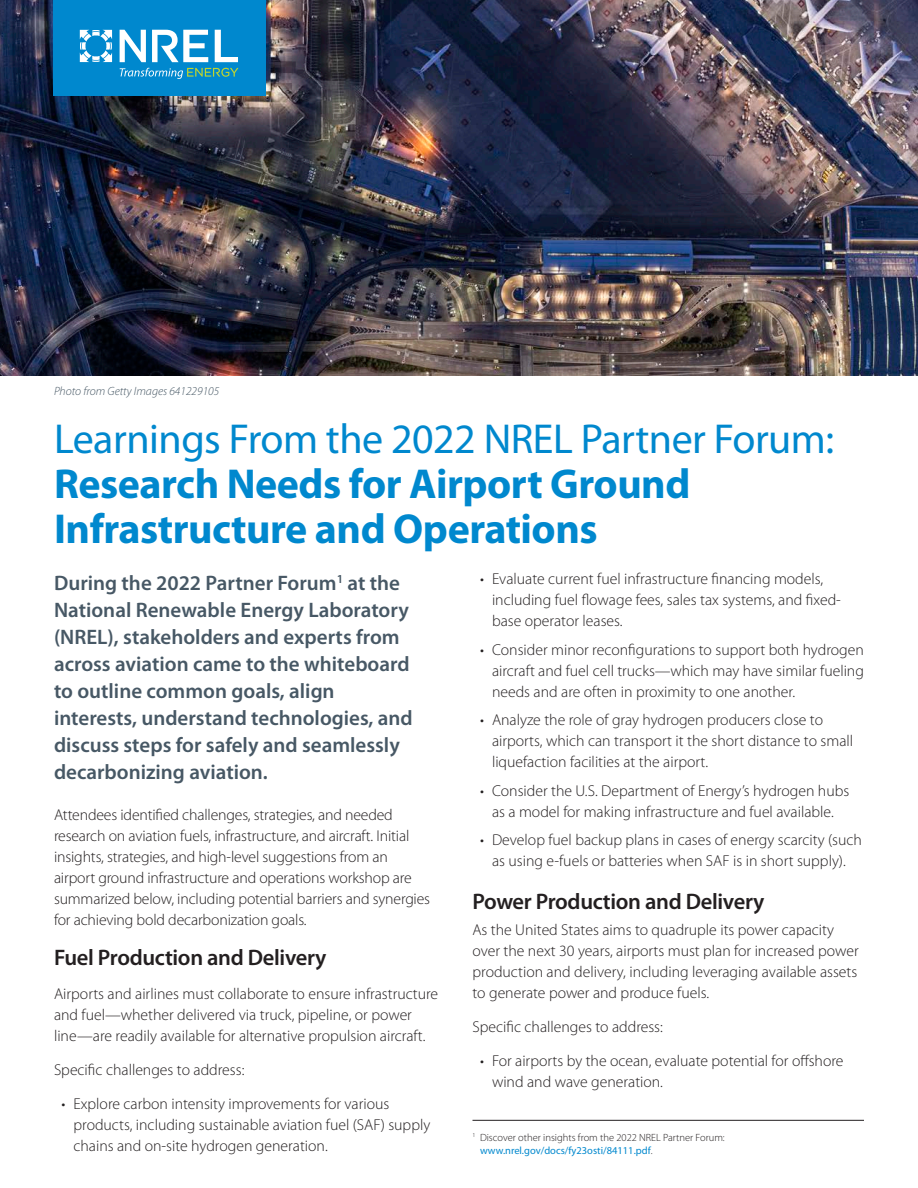
<style>
.page{position:relative;width:918px;height:1188px;background:#fff}
.page>*{position:absolute;margin:0;border:0;box-sizing:border-box;transform-origin:0 0}
.t1{font:700 42px/45px "Myriad Pro";letter-spacing:-.01em;color:#0088ce}
.t2{font:42px "Myriad Pro";letter-spacing:-.01em;color:#0088ce}
.Heading_2{font:600 22.5px "Myriad Pro";letter-spacing:-.015em;color:#231f20}
.Body_10_5pt{font:600 22.5px "Myriad Pro";letter-spacing:-.015em;color:#231f20}
.Intro{font:600 21px/27px "Myriad Pro";color:#475865}
.Body_10_5pt-2{font:300 15.75px/21px "Myriad Pro";color:#231f20}
.Image_Caption{font:italic 300 12px "Myriad Pro";color:#475865}
.Footnote{font:300 10.5px/13.5px "Myriad Pro";color:#231f20}
.s1{font-weight:400;color:#0088ce}
</style>
<div class="page">
<hr style="left:472px;top:1120px;width:392px;height:1px;background:#231f20">
<img style="left:0;top:0;width:918px;height:376px">
<div style="left:53px;top:0;width:213px;height:95px;background:#0088ce"></div>
<svg style="left:80px;top:30px;width:32px;height:32px"></svg>
<svg style="left:120px;top:30px;width:26px;height:32px"></svg>
<svg style="left:152px;top:30px;width:56px;height:32px"></svg>
<svg style="left:215px;top:30px;width:23px;height:32px"></svg>
<svg style="left:120px;top:68px;width:118px;height:11px"></svg>
<p class="Image_Caption" style="left:54px;top:384px;width:167px">Photo from Getty Images 641229105</p>
<p class="t2" style="left:54px;top:413px;width:782px">Learnings From the 2022 NREL Partner Forum:</p>
<p class="t1" style="left:54px;top:460px;width:638px">Research Needs for Airport Ground<br>Infrastructure and Operations</p>
<p class="Intro" style="left:54px;top:569px;width:360px">During the 2022 Partner Forum<sup>1</sup> at the National Renewable Energy Laboratory (NREL), stakeholders and experts from across aviation came to the whiteboard to outline common goals, align interests, understand technologies, and discuss steps for safely and seamlessly decarbonizing aviation.</p>
<p class="Body_10_5pt-2" style="left:54px;top:804px;width:378px">Attendees identified challenges, strategies, and needed research on aviation fuels, infrastructure, and aircraft. Initial insights, strategies, and high-level suggestions from an airport ground infrastructure and operations workshop are summarized below, including potential barriers and synergies for achieving bold decarbonization goals.</p>
<p class="Body_10_5pt" style="left:54px;top:943px;width:274px">Fuel Production and Delivery</p>
<p class="Body_10_5pt-2" style="left:54px;top:983px;width:386px">Airports and airlines must collaborate to ensure infrastructure and fuel—whether delivered via truck, pipeline, or power line—are readily available for alternative propulsion aircraft.</p>
<p class="Body_10_5pt-2" style="left:54px;top:1059px;width:192px">Specific challenges to address:</p>
<p class="Body_10_5pt-2" style="left:74px;top:1093px;width:358px;text-indent:-12px">• Explore carbon intensity improvements for various products, including sustainable aviation fuel (SAF) supply chains and on-site hydrogen generation.</p>
<p class="Body_10_5pt-2" style="left:492px;top:568px;width:351px;text-indent:-12px">• Evaluate current fuel infrastructure financing models, including fuel flowage fees, sales tax systems, and fixed&shy;base operator leases.</p>
<p class="Body_10_5pt-2" style="left:492px;top:639px;width:373px;text-align:justify;text-indent:-12px">• Consider minor reconfigurations to support both hydrogen aircraft and fuel cell trucks—which may have similar fueling needs and are often in proximity to one another.</p>
<p class="Body_10_5pt-2" style="left:492px;top:709px;width:363px;text-indent:-12px">• Analyze the role of gray hydrogen producers close to airports, which can transport it the short distance to small liquefaction facilities at the airport.</p>
<p class="Body_10_5pt-2" style="left:480px;top:780px;width:371px;text-align:center">• Consider the U.S. Department of Energy’s hydrogen hubs as a model for making infrastructure and fuel available.</p>
<p class="Body_10_5pt-2" style="left:480px;top:829px;width:383px;text-align:center">• Develop fuel backup plans in cases of energy scarcity (such as using e-fuels or batteries when SAF is in short supply).</p>
<p class="Heading_2" style="left:472px;top:888px;width:293px">Power Production and Delivery</p>
<p class="Body_10_5pt-2" style="left:472px;top:919px;width:388px">As the United States aims to quadruple its power capacity over the next 30 years, airports must plan for increased power production and delivery, including leveraging available assets to generate power and produce fuels.</p>
<p class="Body_10_5pt-2" style="left:472px;top:1016px;width:192px">Specific challenges to address:</p>
<p class="Body_10_5pt-2" style="left:492px;top:1050px;width:353px;text-indent:-12px">• For airports by the ocean, evaluate potential for offshore wind and wave generation.</p>
<p class="Footnote" style="left:480px;top:1130px;width:246px;text-indent:-8px"><sup>1</sup> Discover other insights from the 2022 NREL Partner Forum: <span class="s1">www.nrel.gov/docs/fy23osti/84111.pdf</span>.</p>
</div>
